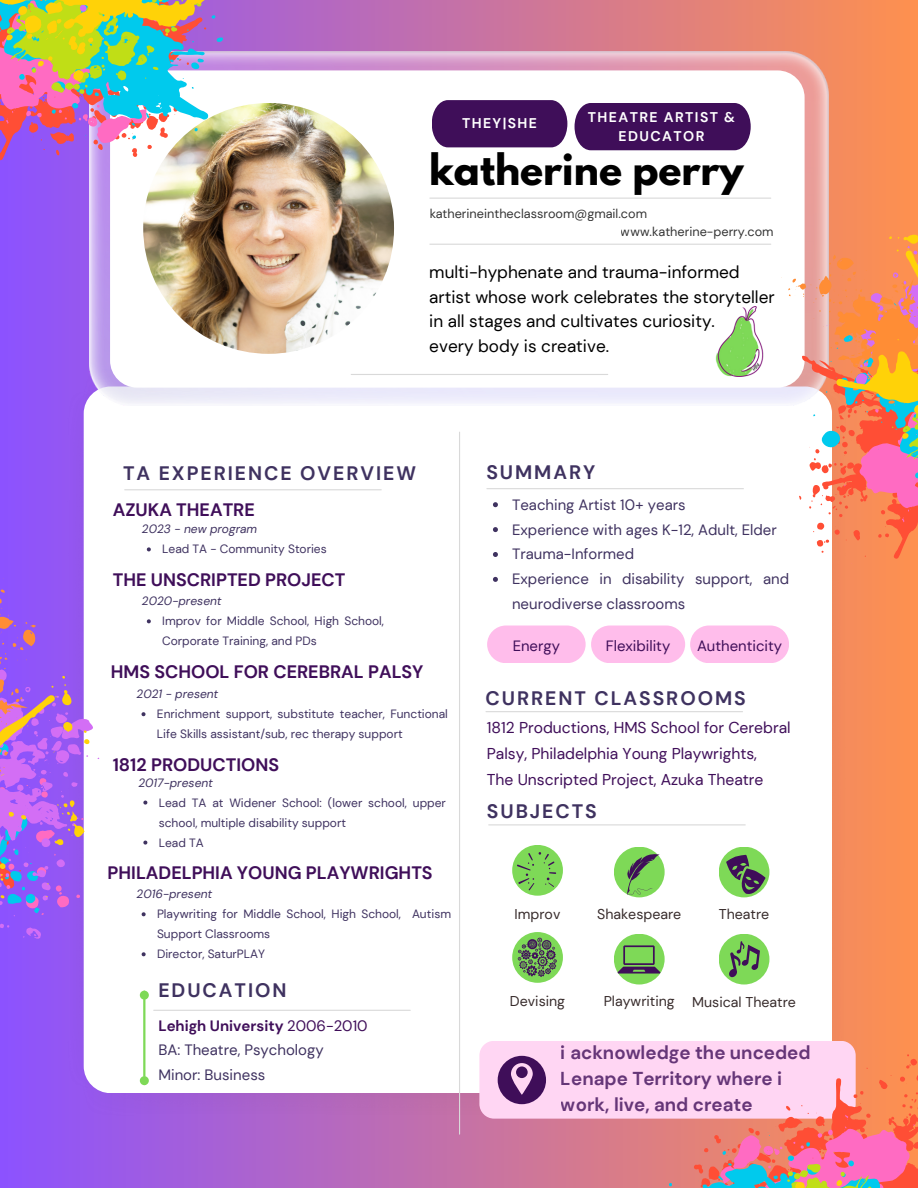
<style>
.page{position:relative;width:918px;height:1188px;background:#fff}
.page>*{position:absolute;margin:0;border:0;box-sizing:border-box;transform-origin:0 0}
.t1{font:700 38.1px "League Spartan";color:#000}
.t2{font:700 19.5px "DM Sans";letter-spacing:.1em;color:#3f3260}
.t3{font:700 18.75px/25.8px "DM Sans";color:#3f0e59}
.t4{font:700 18px "DM Sans";color:#3f0e59}
.t5{font:17.25px/24.8px "DM Sans";color:#000}
.t6{font:15.75px/25.8px "DM Sans";color:#3f0e59}
.t7{font:15px/24.9px "DM Sans";color:#3f3260}
.t8{font:700 15px "DM Sans";color:#3f0e59}
.t9{font:14.85px "DM Sans";color:#3f0e59}
.t10{font:14.25px "DM Sans";color:#372b2b}
.t11{font:700 14.1px/18.8px "DM Sans";letter-spacing:.1em;color:#fff;text-align:center}
.t12{font:12.75px "DM Sans";color:#000}
.t13{font:12px/20px "DM Sans";color:#3f3260}
.t14{font:italic 12px "DM Sans";color:#3f3260}
.s1{font-weight:400}
</style>
<div class="page">
<div style="left:0;top:0;width:918px;height:1188px;background:linear-gradient(to right,#8c52ff,#fe914f)"></div>
<img style="left:78px;top:1093px;width:553px;height:27px">
<div style="left:832px;top:564px;width:18px;height:474px;background:#f3895c"></div>
<div style="left:65px;top:387px;width:41px;height:706px;background:#9456ef"></div>
<div style="left:84px;top:387px;width:748px;height:706px;background:#fff;border-radius:27px"></div>
<img style="left:89px;top:52px;width:739px;height:352px">
<div style="left:110px;top:70px;width:695px;height:318px;background:#fff;border-radius:27px"></div>
<img style="left:143px;top:103px;width:251px;height:251px;border-radius:50%">
<div style="left:575px;top:103px;width:176px;height:47px;background:#3f0e59"></div>
<hr style="left:430px;top:244px;width:341px;height:1px;background:#d9d9d9">
<hr style="left:487px;top:488px;width:256px;height:1px;background:#d9d9d9">
<hr style="left:486px;top:711px;width:257px;height:1px;background:#d9d9d9">
<hr style="left:489px;top:824px;width:256px;height:1px;background:#d9d9d9">
<hr style="left:430px;top:198px;width:341px;height:1px;background:#d9d9d9">
<hr style="left:459px;top:432px;width:1px;height:702px;background:#d9d9d9">
<div style="left:591px;top:626px;width:94px;height:37px;background:#ffbdeb;border-radius:19px"></div>
<div style="left:487px;top:626px;width:99px;height:37px;background:#ffbdeb;border-radius:19px"></div>
<div style="left:690px;top:626px;width:99px;height:37px;background:#ffbdeb;border-radius:19px"></div>
<hr style="left:143px;top:999px;width:2px;height:78px;background:#7ed957">
<div style="left:141px;top:1077px;width:7px;height:7px;background:#7ed957;border-radius:50%"></div>
<div style="left:140px;top:1076px;width:9px;height:9px;border:2px solid #7ed957;border-radius:50%"></div>
<div style="left:141px;top:992px;width:7px;height:7px;background:#7ed957;border-radius:50%"></div>
<div style="left:140px;top:991px;width:9px;height:9px;border:2px solid #7ed957;border-radius:50%"></div>
<div style="left:479px;top:1041px;width:377px;height:78px;background:#ffd6f3;border-radius:15px"></div>
<div style="left:512px;top:845px;width:51px;height:51px;background:#7ed957;border-radius:50%"></div>
<div style="left:614px;top:847px;width:51px;height:50px;background:#7ed957;border-radius:50%"></div>
<div style="left:719px;top:847px;width:50px;height:50px;background:#7ed957;border-radius:50%"></div>
<svg style="left:432px;top:100px;width:135px;height:47px"></svg>
<img style="left:0;top:0;width:252px;height:165px">
<svg style="left:781px;top:218px;width:137px;height:346px"></svg>
<svg style="left:631px;top:1038px;width:287px;height:150px"></svg>
<svg style="left:0;top:574px;width:100px;height:388px"></svg>
<div style="left:512px;top:932px;width:51px;height:51px;background:#7ed957;border-radius:50%"></div>
<div style="left:614px;top:934px;width:51px;height:51px;background:#7ed957;border-radius:50%"></div>
<div style="left:719px;top:934px;width:50px;height:51px;background:#7ed957;border-radius:50%"></div>
<svg style="left:517px;top:852px;width:39px;height:38px"></svg>
<svg style="left:627px;top:854px;width:33px;height:41px"></svg>
<svg style="left:726px;top:855px;width:40px;height:41px"></svg>
<svg style="left:618px;top:945px;width:42px;height:29px"></svg>
<svg style="left:729px;top:941px;width:31px;height:36px"></svg>
<svg style="left:518px;top:938px;width:39px;height:39px"></svg>
<svg style="left:498px;top:1056px;width:48px;height:48px"></svg>
<hr style="left:351px;top:374px;width:257px;height:1px;background:#d9d9d9">
<hr style="left:154px;top:1010px;width:256px;height:1px;background:#d9d9d9">
<hr style="left:125px;top:489px;width:256px;height:1px;background:#d9d9d9">
<img style="left:715px;top:306px;width:49px;height:70px">
<svg style="left:142px;top:912px;width:4px;height:4px"></svg>
<svg style="left:142px;top:952px;width:4px;height:4px"></svg>
<svg style="left:493px;top:502px;width:5px;height:5px"></svg>
<svg style="left:493px;top:527px;width:5px;height:5px"></svg>
<svg style="left:493px;top:552px;width:5px;height:5px"></svg>
<svg style="left:493px;top:577px;width:5px;height:5px"></svg>
<svg style="left:147px;top:619px;width:4px;height:4px"></svg>
<svg style="left:143px;top:801px;width:4px;height:4px"></svg>
<svg style="left:143px;top:841px;width:4px;height:4px"></svg>
<svg style="left:147px;top:547px;width:4px;height:4px"></svg>
<svg style="left:142px;top:712px;width:4px;height:4px"></svg>
<p class="t11" style="left:462px;top:114px;width:77px">THEY|SHE</p>
<p class="t11" style="left:588px;top:108px;width:149px">THEATRE ARTIST &amp;<br>EDUCATOR</p>
<p class="t1" style="left:429px;top:151px;width:316px">katherine perry</p>
<p class="t12" style="left:429px;top:205px;width:219px">katherineintheclassroom@gmail.com</p>
<p class="t12" style="left:621px;top:224px;width:154px">www.katherine-perry.com</p>
<p class="t5" style="left:429px;top:260px;width:347px">multi-hyphenate and trauma-informed artist whose work celebrates the storyteller in all stages and cultivates curiosity.</p>
<p class="t5" style="left:429px;top:334px;width:181px">every body is creative.</p>
<p class="t2" style="left:123px;top:461px;width:295px">TA EXPERIENCE OVERVIEW</p>
<p class="t2" style="left:486px;top:460px;width:111px">SUMMARY</p>
<p class="t4" style="left:113px;top:498px;width:144px">AZUKA THEATRE</p>
<p class="t13" style="left:162px;top:539px;width:166px">Lead TA - Community Stories</p>
<p class="t14" style="left:142px;top:522px;width:117px">2023 - new program</p>
<p class="t4" style="left:113px;top:568px;width:234px">THE UNSCRIPTED PROJECT</p>
<p class="t13" style="left:162px;top:611px;width:223px">Improv for Middle School, High School,<br>Corporate Training, and PDs</p>
<p class="t14" style="left:142px;top:593px;width:81px">2020-present</p>
<p class="t4" style="left:111px;top:660px;width:314px">HMS SCHOOL FOR CEREBRAL PALSY</p>
<p class="t13" style="left:157px;top:704px;width:293px">Enrichment support, substitute teacher, Functional<br>Life Skills assistant/sub, rec therapy support</p>
<p class="t14" style="left:137px;top:686px;width:83px">2021 - present</p>
<p class="t4" style="left:113px;top:753px;width:168px">1812 PRODUCTIONS</p>
<p class="t13" style="left:159px;top:793px;width:289px">Lead TA at Widener School: (lower school, upper school, multiple disability support</p>
<p class="t13" style="left:159px;top:833px;width:47px">Lead TA</p>
<p class="t14" style="left:138px;top:775px;width:76px">2017-present</p>
<p class="t4" style="left:108px;top:862px;width:327px">PHILADELPHIA YOUNG PLAYWRIGHTS</p>
<p class="t13" style="left:157px;top:904px;width:296px">Playwriting for Middle School, High School, Autism<br>Support Classrooms</p>
<p class="t13" style="left:157px;top:944px;width:110px">Director, SaturPLAY</p>
<p class="t14" style="left:137px;top:886px;width:77px">2016-present</p>
<p class="t2" style="left:158px;top:978px;width:130px">EDUCATION</p>
<p class="t8" style="left:158px;top:1016px;width:211px">Lehigh University <span class="s1">2006-2010</span></p>
<p class="t7" style="left:158px;top:1038px;width:167px">BA: Theatre, Psychology</p>
<p class="t7" style="left:158px;top:1062px;width:108px">Minor: Business</p>
<p class="t7" style="left:512px;top:492px;width:175px">Teaching Artist 10+ years</p>
<p class="t7" style="left:512px;top:517px;width:266px">Experience with ages K-12, Adult, Elder</p>
<p class="t7" style="left:512px;top:542px;width:124px">Trauma-Informed</p>
<p class="t7" style="left:512px;top:567px;width:278px">Experience in disability support, and neurodiverse classrooms</p>
<p class="t9" style="left:513px;top:636px;width:49px">Energy</p>
<p class="t9" style="left:606px;top:636px;width:66px">Flexibility</p>
<p class="t9" style="left:697px;top:636px;width:87px">Authenticity</p>
<p class="t2" style="left:485px;top:686px;width:262px">CURRENT CLASSROOMS</p>
<p class="t6" style="left:487px;top:715px;width:305px">1812 Productions, HMS School for Cerebral<br>Palsy, Philadelphia Young Playwrights,</p>
<p class="t6" style="left:487px;top:767px;width:278px">The Unscripted Project, Azuka Theatre</p>
<p class="t2" style="left:487px;top:799px;width:112px">SUBJECTS</p>
<p class="t10" style="left:515px;top:905px;width:47px">Improv</p>
<p class="t10" style="left:597px;top:905px;width:86px">Shakespeare</p>
<p class="t10" style="left:719px;top:905px;width:52px">Theatre</p>
<p class="t10" style="left:510px;top:992px;width:57px">Devising</p>
<p class="t10" style="left:604px;top:992px;width:72px">Playwriting</p>
<p class="t10" style="left:692px;top:993px;width:105px">Musical Theatre</p>
<h3 class="t3" style="left:561px;top:1040px;width:251px">i acknowledge the unceded<br>Lenape Territory where i work, live, and create</h3>
</div>
